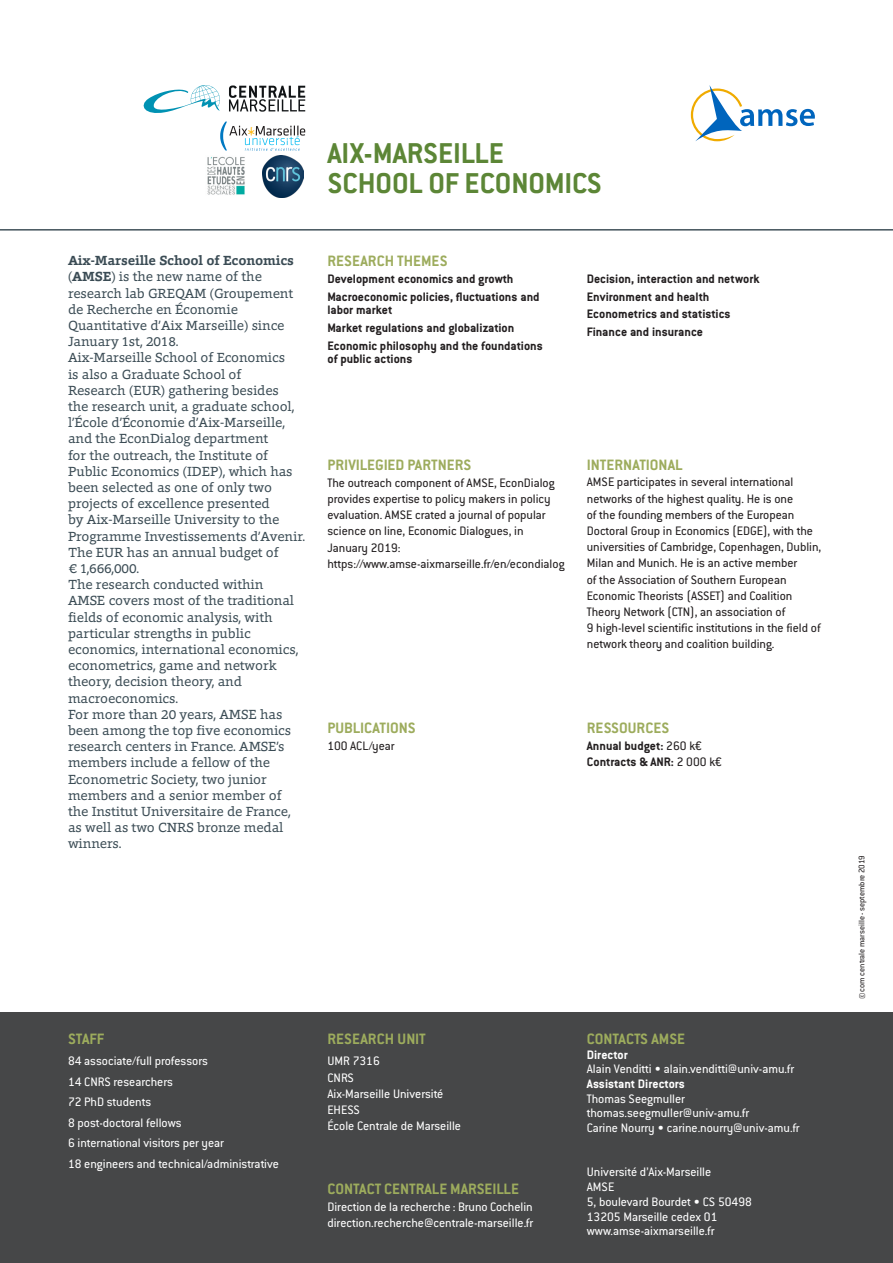
<style>
.page{position:relative;width:893px;height:1263px;background:#fff}
.page>*{position:absolute;margin:0;border:0;box-sizing:border-box;transform-origin:0 0}
.TEXTE_1_-_Fiches_Lab{font:700 31.5px/30px "Conduit ITC Std";letter-spacing:-.005em;color:#5c8636}
.TEXTE_3_-_Fiches_Lab{font:700 16.5px "Conduit ITC Std";color:#9dac5d}
.TEXTE_2_-_Fiches_Lab{font:13.5px/16.2px "Foro";letter-spacing:-.01em;color:#3a4b54}
.TEXTE_4_-_Fiches_Lab{font:13.5px/16.2px "Conduit ITC Std";color:#231f20}
.TEXTE_4_-_Fiches_Lab-2{font:13.5px/14.7px "Conduit ITC Std";color:#fff}
.TEXTE_5_-_Fiches_Lab{font:700 13.5px/13.5px "Conduit ITC Std";color:#231f20}
.TEXTE_6_-_Fiches_Lab{font:13.5px "Conduit ITC Std";color:#fff}
.t1{font:9px "Conduit ITC Std";color:#231f20}
.s1{font-weight:700}
.s2{font-weight:400}
</style>
<div class="page">
<div style="left:0;top:1012px;width:893px;height:251px;background:#464748"></div>
<hr style="left:0;top:230px;width:893px;height:1px;background:#3a4b54">
<svg style="left:144px;top:85px;width:76px;height:28px"></svg>
<svg style="left:229px;top:85px;width:76px;height:27px"></svg>
<svg style="left:220px;top:121px;width:85px;height:30px"></svg>
<img style="left:262px;top:156px;width:42px;height:41px">
<img style="left:207px;top:156px;width:38px;height:39px">
<svg style="left:691px;top:85px;width:124px;height:56px"></svg>
<p class="TEXTE_1_-_Fiches_Lab" style="left:327px;top:138px;width:276px">AIX-MARSEILLE<br>SCHOOL OF ECONOMICS</p>
<p class="TEXTE_2_-_Fiches_Lab" style="left:68px;top:252px;width:227px"><span class="s1">Aix-Marseille School of Economics </span>(<span class="s1">AMSE</span>) is the new name of the research lab GREQAM (Groupement de Recherche en Économie<br>Quantitative d’Aix Marseille) since<br>January 1st, 2018.</p>
<p class="TEXTE_2_-_Fiches_Lab" style="left:68px;top:349px;width:239px">Aix-Marseille School of Economics<br>is also a Graduate School of<br>Research (EUR) gathering besides<br>the research unit, a graduate school, l’École d’Économie d’Aix-Marseille, and the EconDialog department<br>for the outreach, the Institute of<br>Public Economics (IDEP), which has been selected as one of only two projects of excellence presented<br>by Aix-Marseille University to the<br>Programme Investissements d’Avenir.<br>The EUR has an annual budget of<br>€ 1,666,000.</p>
<p class="TEXTE_2_-_Fiches_Lab" style="left:68px;top:576px;width:232px">The research conducted within<br>AMSE covers most of the traditional fields of economic analysis, with particular strengths in public economics, international economics, econometrics, game and network theory, decision theory, and macroeconomics.</p>
<p class="TEXTE_2_-_Fiches_Lab" style="left:68px;top:706px;width:225px">For more than 20 years, AMSE has been among the top five economics research centers in France. AMSE’s members include a fellow of the<br>Econometric Society, two junior members and a senior member of the Institut Universitaire de France, as well as two CNRS bronze medal winners.</p>
<p class="TEXTE_3_-_Fiches_Lab" style="left:327px;top:250px;width:122px">RESEARCH THEMES</p>
<p class="TEXTE_5_-_Fiches_Lab" style="left:327px;top:271px;width:187px">Development economics and growth</p>
<p class="TEXTE_5_-_Fiches_Lab" style="left:327px;top:289px;width:214px">Macroeconomic policies, fluctuations and labor market</p>
<p class="TEXTE_5_-_Fiches_Lab" style="left:327px;top:320px;width:188px">Market regulations and globalization</p>
<p class="TEXTE_5_-_Fiches_Lab" style="left:327px;top:338px;width:217px">Economic philosophy and the foundations of public actions</p>
<p class="TEXTE_5_-_Fiches_Lab" style="left:587px;top:271px;width:174px">Decision, interaction and network</p>
<p class="TEXTE_5_-_Fiches_Lab" style="left:587px;top:289px;width:124px">Environment and health</p>
<p class="TEXTE_5_-_Fiches_Lab" style="left:587px;top:307px;width:145px">Econometrics and statistics</p>
<p class="TEXTE_5_-_Fiches_Lab" style="left:587px;top:325px;width:118px">Finance and insurance</p>
<p class="TEXTE_3_-_Fiches_Lab" style="left:327px;top:455px;width:145px">PRIVILEGIED PARTNERS</p>
<p class="TEXTE_4_-_Fiches_Lab" style="left:327px;top:474px;width:229px">The outreach component of AMSE, EconDialog provides expertise to policy makers in policy evaluation. AMSE crated a journal of popular science on line, Economic Dialogues, in January 2019:</p>
<p class="TEXTE_4_-_Fiches_Lab" style="left:327px;top:555px;width:239px">https://www.amse-aixmarseille.fr/en/econdialog</p>
<p class="TEXTE_3_-_Fiches_Lab" style="left:587px;top:455px;width:97px">INTERNATIONAL</p>
<p class="TEXTE_4_-_Fiches_Lab" style="left:587px;top:474px;width:236px">AMSE participates in several international networks of the highest quality. He is one<br>of the founding members of the European Doctoral Group in Economics (EDGE), with the universities of Cambridge, Copenhagen, Dublin, Milan and Munich. He is an active member<br>of the Association of Southern European Economic Theorists (ASSET) and Coalition Theory Network (CTN), an association of<br>9 high-level scientific institutions in the field of network theory and coalition building.</p>
<p class="TEXTE_3_-_Fiches_Lab" style="left:327px;top:718px;width:90px">PUBLICATIONS</p>
<p class="TEXTE_4_-_Fiches_Lab" style="left:327px;top:737px;width:69px">100 ACL/year</p>
<p class="TEXTE_3_-_Fiches_Lab" style="left:587px;top:718px;width:84px">RESSOURCES</p>
<p class="TEXTE_5_-_Fiches_Lab" style="left:587px;top:738px;width:117px">Annual budget: <span class="s2">260 k€</span></p>
<p class="TEXTE_5_-_Fiches_Lab" style="left:587px;top:754px;width:137px">Contracts &amp; ANR: <span class="s2">2 000 k€</span></p>
<p class="TEXTE_3_-_Fiches_Lab" style="left:68px;top:1028px;width:38px">STAFF</p>
<p class="TEXTE_4_-_Fiches_Lab-2" style="left:68px;top:1053px;width:141px">84 associate/full professors</p>
<p class="TEXTE_4_-_Fiches_Lab-2" style="left:68px;top:1074px;width:106px">14 CNRS researchers</p>
<p class="TEXTE_4_-_Fiches_Lab-2" style="left:68px;top:1094px;width:85px">72 PhD students</p>
<p class="TEXTE_4_-_Fiches_Lab-2" style="left:68px;top:1115px;width:115px">8 post-doctoral fellows</p>
<p class="TEXTE_4_-_Fiches_Lab-2" style="left:68px;top:1135px;width:157px">6 international visitors per year</p>
<p class="TEXTE_4_-_Fiches_Lab-2" style="left:68px;top:1156px;width:212px">18 engineers and technical/administrative</p>
<p class="TEXTE_3_-_Fiches_Lab" style="left:327px;top:1028px;width:100px">RESEARCH UNIT</p>
<p class="TEXTE_4_-_Fiches_Lab-2" style="left:327px;top:1053px;width:54px">UMR 7316</p>
<p class="TEXTE_4_-_Fiches_Lab-2" style="left:327px;top:1069px;width:28px">CNRS</p>
<p class="TEXTE_4_-_Fiches_Lab-2" style="left:327px;top:1086px;width:118px">Aix-Marseille Université</p>
<p class="TEXTE_4_-_Fiches_Lab-2" style="left:327px;top:1102px;width:34px">EHESS</p>
<p class="TEXTE_4_-_Fiches_Lab-2" style="left:327px;top:1118px;width:135px">École Centrale de Marseille</p>
<p class="TEXTE_3_-_Fiches_Lab" style="left:327px;top:1179px;width:193px">CONTACT CENTRALE MARSEILLE</p>
<p class="TEXTE_4_-_Fiches_Lab-2" style="left:327px;top:1199px;width:207px">Direction de la recherche : Bruno Cochelin</p>
<p class="TEXTE_4_-_Fiches_Lab-2" style="left:327px;top:1215px;width:207px">direction.recherche@centrale-marseille.fr</p>
<p class="TEXTE_3_-_Fiches_Lab" style="left:587px;top:1028px;width:100px">CONTACTS AMSE</p>
<p class="TEXTE_4_-_Fiches_Lab-2" style="left:587px;top:1046px;width:209px"><span class="s1">Director<br></span>Alain Venditti • alain.venditti@univ-amu.fr</p>
<p class="TEXTE_4_-_Fiches_Lab-2" style="left:587px;top:1076px;width:164px"><span class="s1">Assistant Directors<br></span>Thomas Seegmuller thomas.seegmuller@univ-amu.fr</p>
<p class="TEXTE_4_-_Fiches_Lab-2" style="left:587px;top:1120px;width:214px">Carine Nourry • carine.nourry@univ-amu.fr</p>
<p class="TEXTE_4_-_Fiches_Lab-2" style="left:587px;top:1164px;width:126px">Université d’Aix-Marseille<br>AMSE</p>
<p class="TEXTE_4_-_Fiches_Lab-2" style="left:587px;top:1194px;width:167px">5, boulevard Bourdet • CS 50498</p>
<p class="TEXTE_4_-_Fiches_Lab-2" style="left:587px;top:1209px;width:132px">13205 Marseille cedex 01</p>
<p class="TEXTE_6_-_Fiches_Lab" style="left:587px;top:1223px;width:129px">www.amse-aixmarseille.fr</p>
<p class="t1" style="left:856px;top:999px;width:146px;rotate:-90deg">© com centrale marseille - septembre 2019</p>
</div>
